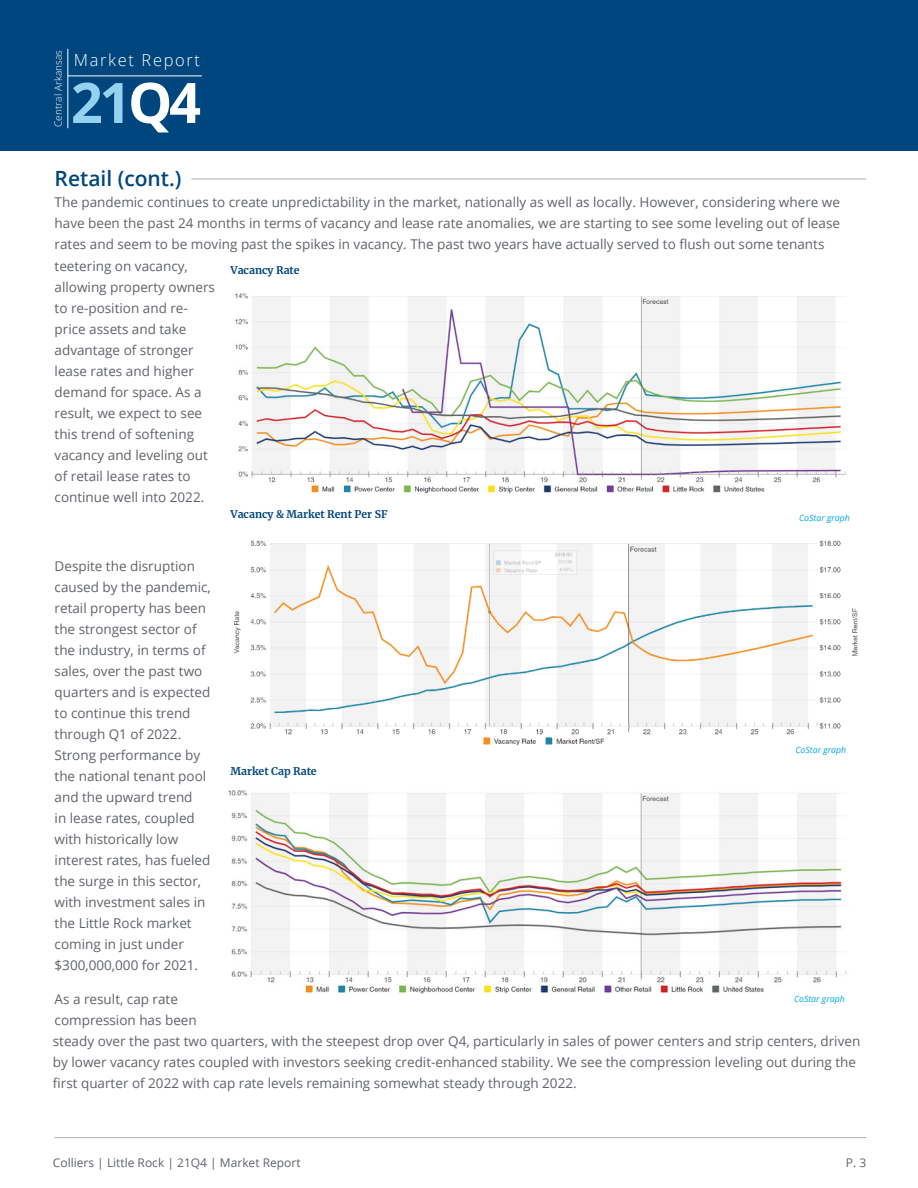
<style>
.page{position:relative;width:918px;height:1188px;background:#fff}
.page>*{position:absolute;margin:0;border:0;box-sizing:border-box;transform-origin:0 0}
.t1{font:700 55.8px "Open Sans";color:#95d2f2}
.Header_-_14pt_OpenSa{font:600 21px "Open Sans";color:#00467e}
.t2{font:300 16.5px "Open Sans";letter-spacing:.1em;color:#fff}
.Body_-_9pt_OpensSans{font:13.5px/21px "Open Sans";color:#5f6369}
.t3{font:12px "Open Sans";color:#5f6369}
.t4{font:700 10.5px "Merriweather";color:#00467e}
.t5{font:300 9.9px "Open Sans";letter-spacing:.01em;color:#fff}
.t6{font:italic 8.7px "Open Sans";color:#00a8e4}
.s1{color:#fff}
</style>
<div class="page">
<hr style="left:54px;top:1137px;width:812px;height:1px;background:#aeafb3">
<div style="left:0;top:0;width:918px;height:151px;background:#00467e"></div>
<hr style="left:68px;top:75px;width:134px;height:1px;background:#fff">
<hr style="left:67px;top:49px;width:1px;height:79px;background:#fff">
<hr style="left:191px;top:179px;width:675px;height:1px;background:#aeafb3">
<img style="left:235px;top:292px;width:611px;height:201px">
<img style="left:233px;top:540px;width:625px;height:206px">
<img style="left:229px;top:790px;width:618px;height:204px">
<p class="t5" style="left:52px;top:127px;width:79px;rotate:-90deg">Central Arkansas</p>
<p class="t2" style="left:74px;top:49px;width:128px">Market Report</p>
<h1 class="t1" style="left:71px;top:63px;width:132px">21<span class="s1">Q4</span></h1>
<p class="Header_-_14pt_OpenSa" style="left:55px;top:164px;width:129px">Retail (cont.)</p>
<p class="Body_-_9pt_OpensSans" style="left:55px;top:191px;width:787px;text-align:justify">The pandemic continues to create unpredictability in the market, nationally as well as locally. However, considering where we have been the past 24 months in terms of vacancy and lease rate anomalies, we are starting to see some leveling out of lease rates and seem to be moving past the spikes in vacancy. The past two years have actually served to flush out some tenants</p>
<p class="Body_-_9pt_OpensSans" style="left:55px;top:255px;width:162px">teetering on vacancy, allowing property owners to re-position and re&shy;price assets and take advantage of stronger lease rates and higher demand for space. As a result, we expect to see this trend of softening vacancy and leveling out of retail lease rates to continue well into 2022.</p>
<p class="t4" style="left:230px;top:263px;width:71px">Vacancy Rate</p>
<p class="t4" style="left:230px;top:507px;width:159px">Vacancy &amp; Market Rent Per SF</p>
<p class="t6" style="left:799px;top:512px;width:52px">CoStar graph</p>
<p class="Body_-_9pt_OpensSans" style="left:55px;top:555px;width:158px">Despite the disruption caused by the pandemic, retail property has been the strongest sector of the industry, in terms of sales, over the past two quarters and is expected to continue this trend through Q1 of 2022.<br>Strong performance by the national tenant pool and the upward trend<br>in lease rates, coupled with historically low interest rates, has fueled the surge in this sector, with investment sales in the Little Rock market coming in just under $300,000,000 for 2021.</p>
<p class="Body_-_9pt_OpensSans" style="left:53px;top:988px;width:809px">As a result, cap rate<br>compression has been<br>steady over the past two quarters, with the steepest drop over Q4, particularly in sales of power centers and strip centers, driven by lower vacancy rates coupled with investors seeking credit-enhanced stability. We see the compression leveling out during the first quarter of 2022 with cap rate levels remaining somewhat steady through 2022.</p>
<p class="t6" style="left:796px;top:744px;width:52px">CoStar graph</p>
<p class="t4" style="left:230px;top:764px;width:88px">Market Cap Rate</p>
<p class="t6" style="left:794px;top:993px;width:52px">CoStar graph</p>
<p class="t3" style="left:53px;top:1154px;width:249px">Colliers | Little Rock | 21Q4 | Market Report</p>
<p class="t3" style="left:846px;top:1154px;width:22px">P. 3</p>
</div>
